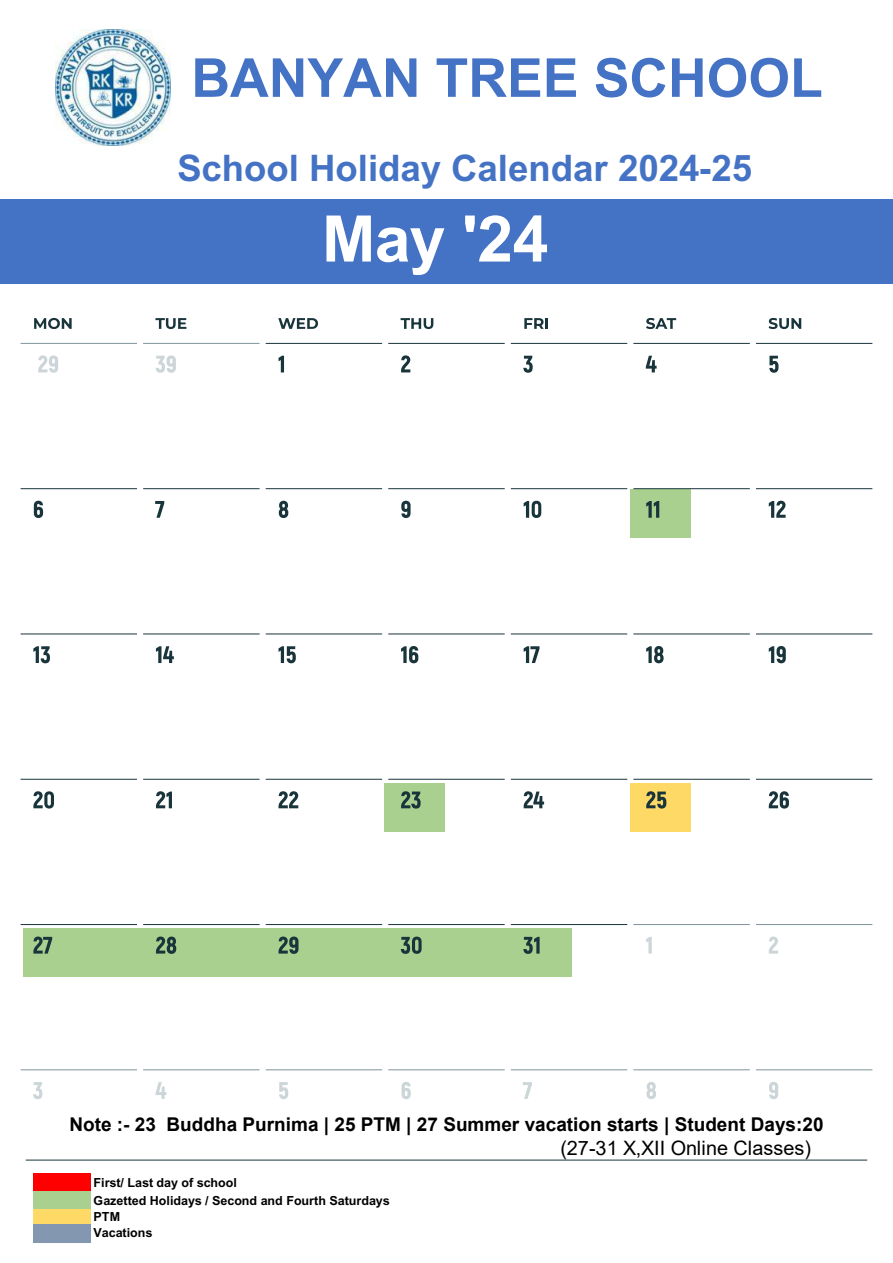
<style>
.page{position:relative;width:893px;height:1263px;background:#fff}
.page>*{position:absolute;margin:0;border:0;box-sizing:border-box;transform-origin:0 0}
.t1{font:700 64.2px "Arial";color:#fff}
.t2{font:700 53.7px "Arial";color:#4472c4}
.t3{font:700 36.6px "Arial";color:#4472c4}
.t4{font:19.8px "Arial";color:#000}
.t5{font:700 19.05px "Arial";color:#000}
.t6{font:700 12.6px/17px "Arial";color:#000}
</style>
<div class="page">
<div style="left:0;top:199px;width:893px;height:84px;background:#4472c4"></div>
<hr style="left:26px;top:1160px;width:841px;height:1px;background:#19353b">
<div style="left:34px;top:1173px;width:57px;height:18px;background:#f00"></div>
<div style="left:34px;top:1191px;width:57px;height:18px;background:#a9d08e"></div>
<div style="left:34px;top:1208px;width:57px;height:16px;background:#ffd966"></div>
<div style="left:34px;top:1224px;width:57px;height:19px;background:#8497b0"></div>
<div style="left:630px;top:489px;width:61px;height:49px;background:#a9d08e"></div>
<div style="left:630px;top:783px;width:61px;height:49px;background:#ffd966"></div>
<div style="left:384px;top:783px;width:61px;height:49px;background:#a9d08e"></div>
<div style="left:24px;top:928px;width:548px;height:48px;background:#a9d08e"></div>
<svg style="left:38px;top:355px;width:20px;height:18px"></svg>
<svg style="left:156px;top:355px;width:20px;height:18px"></svg>
<svg style="left:278px;top:356px;width:6px;height:16px"></svg>
<svg style="left:401px;top:355px;width:9px;height:17px"></svg>
<svg style="left:523px;top:356px;width:10px;height:17px"></svg>
<svg style="left:646px;top:356px;width:11px;height:16px"></svg>
<svg style="left:769px;top:356px;width:9px;height:17px"></svg>
<svg style="left:34px;top:501px;width:9px;height:17px"></svg>
<svg style="left:155px;top:501px;width:9px;height:17px"></svg>
<svg style="left:279px;top:501px;width:9px;height:17px"></svg>
<svg style="left:401px;top:501px;width:10px;height:17px"></svg>
<svg style="left:524px;top:501px;width:17px;height:17px"></svg>
<svg style="left:646px;top:501px;width:13px;height:17px"></svg>
<svg style="left:769px;top:501px;width:17px;height:17px"></svg>
<svg style="left:33px;top:646px;width:17px;height:17px"></svg>
<svg style="left:156px;top:646px;width:18px;height:17px"></svg>
<svg style="left:278px;top:646px;width:18px;height:17px"></svg>
<svg style="left:401px;top:646px;width:17px;height:17px"></svg>
<svg style="left:524px;top:646px;width:15px;height:17px"></svg>
<svg style="left:646px;top:646px;width:18px;height:17px"></svg>
<svg style="left:769px;top:646px;width:17px;height:17px"></svg>
<svg style="left:33px;top:791px;width:21px;height:17px"></svg>
<svg style="left:156px;top:791px;width:16px;height:17px"></svg>
<svg style="left:278px;top:791px;width:20px;height:17px"></svg>
<svg style="left:401px;top:791px;width:20px;height:18px"></svg>
<svg style="left:524px;top:791px;width:20px;height:17px"></svg>
<svg style="left:646px;top:791px;width:20px;height:18px"></svg>
<svg style="left:769px;top:791px;width:20px;height:18px"></svg>
<svg style="left:33px;top:936px;width:19px;height:17px"></svg>
<svg style="left:156px;top:936px;width:20px;height:18px"></svg>
<svg style="left:278px;top:936px;width:20px;height:18px"></svg>
<svg style="left:401px;top:936px;width:21px;height:18px"></svg>
<svg style="left:523px;top:937px;width:17px;height:17px"></svg>
<svg style="left:646px;top:937px;width:6px;height:16px"></svg>
<svg style="left:769px;top:936px;width:9px;height:17px"></svg>
<svg style="left:33px;top:1082px;width:9px;height:17px"></svg>
<svg style="left:156px;top:1082px;width:10px;height:17px"></svg>
<svg style="left:279px;top:1082px;width:9px;height:17px"></svg>
<svg style="left:402px;top:1082px;width:9px;height:17px"></svg>
<svg style="left:523px;top:1082px;width:9px;height:17px"></svg>
<svg style="left:646px;top:1082px;width:10px;height:17px"></svg>
<svg style="left:769px;top:1082px;width:9px;height:17px"></svg>
<svg style="left:34px;top:318px;width:38px;height:11px"></svg>
<svg style="left:155px;top:318px;width:31px;height:11px"></svg>
<svg style="left:278px;top:318px;width:40px;height:11px"></svg>
<svg style="left:401px;top:318px;width:32px;height:11px"></svg>
<svg style="left:524px;top:318px;width:24px;height:11px"></svg>
<svg style="left:646px;top:318px;width:30px;height:11px"></svg>
<svg style="left:769px;top:318px;width:32px;height:11px"></svg>
<hr style="left:21px;top:343px;width:116px;height:1px;background:#7f959b">
<hr style="left:143px;top:343px;width:117px;height:1px;background:#7f959b">
<hr style="left:266px;top:343px;width:116px;height:1px;background:#19353b">
<hr style="left:388px;top:343px;width:117px;height:1px;background:#19353b">
<hr style="left:756px;top:343px;width:116px;height:1px;background:#19353b">
<hr style="left:511px;top:343px;width:116px;height:1px;background:#19353b">
<hr style="left:633px;top:343px;width:117px;height:1px;background:#19353b">
<hr style="left:21px;top:488px;width:116px;height:1px;background:#19353b">
<hr style="left:143px;top:488px;width:117px;height:1px;background:#19353b">
<hr style="left:266px;top:488px;width:116px;height:1px;background:#19353b">
<hr style="left:388px;top:488px;width:117px;height:1px;background:#19353b">
<hr style="left:756px;top:488px;width:116px;height:1px;background:#19353b">
<hr style="left:511px;top:488px;width:116px;height:1px;background:#19353b">
<hr style="left:633px;top:488px;width:117px;height:1px;background:#19353b">
<hr style="left:21px;top:634px;width:116px;height:1px;background:#19353b">
<hr style="left:143px;top:634px;width:117px;height:1px;background:#19353b">
<hr style="left:266px;top:634px;width:116px;height:1px;background:#19353b">
<hr style="left:388px;top:634px;width:117px;height:1px;background:#19353b">
<hr style="left:756px;top:634px;width:116px;height:1px;background:#19353b">
<hr style="left:511px;top:634px;width:116px;height:1px;background:#19353b">
<hr style="left:633px;top:634px;width:117px;height:1px;background:#19353b">
<hr style="left:21px;top:779px;width:116px;height:1px;background:#19353b">
<hr style="left:143px;top:779px;width:117px;height:1px;background:#19353b">
<hr style="left:266px;top:779px;width:116px;height:1px;background:#19353b">
<hr style="left:388px;top:779px;width:117px;height:1px;background:#19353b">
<hr style="left:756px;top:779px;width:116px;height:1px;background:#19353b">
<hr style="left:511px;top:779px;width:116px;height:1px;background:#19353b">
<hr style="left:633px;top:779px;width:117px;height:1px;background:#19353b">
<hr style="left:21px;top:924px;width:116px;height:1px;background:#19353b">
<hr style="left:143px;top:924px;width:117px;height:1px;background:#19353b">
<hr style="left:266px;top:924px;width:116px;height:1px;background:#19353b">
<hr style="left:388px;top:924px;width:117px;height:1px;background:#19353b">
<hr style="left:756px;top:924px;width:116px;height:1px;background:#7f959b">
<hr style="left:511px;top:924px;width:116px;height:1px;background:#19353b">
<hr style="left:633px;top:924px;width:117px;height:1px;background:#7f959b">
<hr style="left:21px;top:1069px;width:116px;height:1px;background:#7f959b">
<hr style="left:143px;top:1069px;width:117px;height:1px;background:#7f959b">
<hr style="left:266px;top:1069px;width:116px;height:1px;background:#7f959b">
<hr style="left:388px;top:1069px;width:117px;height:1px;background:#7f959b">
<hr style="left:756px;top:1069px;width:116px;height:1px;background:#7f959b">
<hr style="left:511px;top:1069px;width:116px;height:1px;background:#7f959b">
<hr style="left:633px;top:1069px;width:117px;height:1px;background:#7f959b">
<img style="left:55px;top:30px;width:115px;height:116px">
<h2 class="t2" style="left:191px;top:46px;width:633px">BANYAN TREE SCHOOL</h2>
<h3 class="t3" style="left:177px;top:146px;width:577px">School Holiday Calendar 2024-25</h3>
<h1 class="t1" style="left:322px;top:201px;width:228px">May '24</h1>
<h3 class="t5" style="left:69px;top:1111px;width:756px">Note :- 23 Buddha Purnima | 25 PTM | 27 Summer vacation starts | Student Days:20</h3>
<h3 class="t4" style="left:560px;top:1134px;width:252px">(27-31 X,XII Online Classes)</h3>
<p class="t6" style="left:94px;top:1174px;width:298px;line-height:17.5px">First/ Last day of school<br>Gazetted Holidays / Second and Fourth Saturdays</p>
<p class="t6" style="left:94px;top:1208px;width:60px">PTM<br>Vacations</p>
</div>
